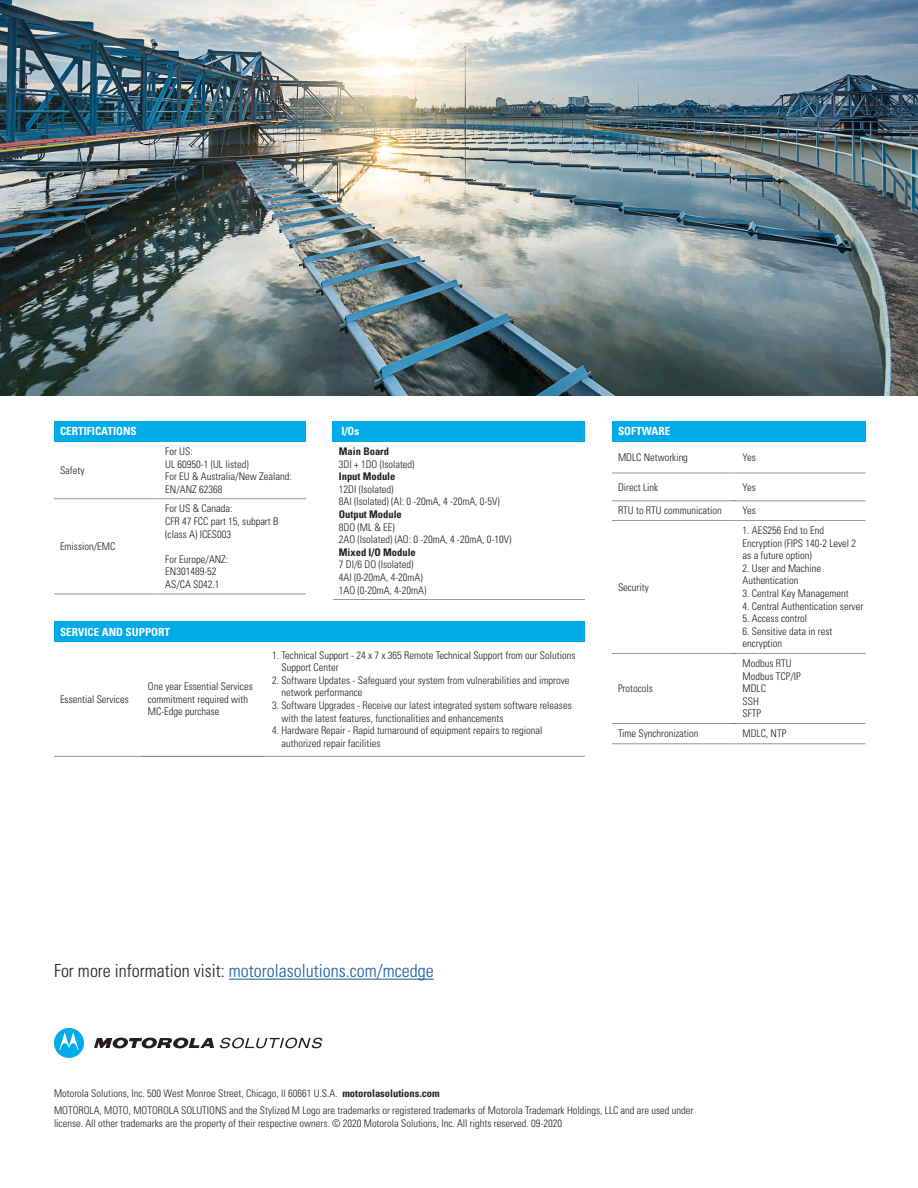
<style>
.page{position:relative;width:918px;height:1188px;background:#fff}
.page>*{position:absolute;margin:0;border:0;box-sizing:border-box;transform-origin:0 0}
.t1{font:300 condensed 18px "Univers LT Std";color:#175d9e}
.t2{font:700 condensed 11.25px "Univers LT Std";color:#fff}
.t3{font:300 condensed 10.5px/13.5px "Univers LT Std";color:#231f20}
.t4{font:300 condensed 10.5px/12.6px "Univers LT Std";color:#211e1e}
.t5{font:300 condensed 10.5px/12.6px "Univers LT Std";color:#201d1e}
.t6{font:700 condensed 10.5px "Univers LT Std";color:#211e1e}
.s1{color:#211e1e}
.s2{color:#231f20}
.s3{font-weight:700}
</style>
<div class="page">
<div style="left:54px;top:621px;width:531px;height:21px;background:#00abe7"></div>
<hr style="left:54px;top:756px;width:87px;height:1px;background:#939598">
<hr style="left:265px;top:756px;width:320px;height:1px;background:#939598">
<hr style="left:141px;top:756px;width:124px;height:1px;background:#767070">
<div style="left:54px;top:421px;width:252px;height:20px;background:#00abe7"></div>
<hr style="left:54px;top:498px;width:105px;height:1px;background:#939598">
<hr style="left:159px;top:498px;width:147px;height:1px;background:#939598">
<hr style="left:54px;top:594px;width:105px;height:1px;background:#939598">
<hr style="left:159px;top:594px;width:147px;height:1px;background:#939598">
<img style="left:0;top:0;width:918px;height:395px">
<svg style="left:94px;top:1038px;width:120px;height:11px"></svg>
<svg style="left:54px;top:1028px;width:30px;height:30px"></svg>
<svg style="left:220px;top:1038px;width:102px;height:10px"></svg>
<hr style="left:229px;top:979px;width:205px;height:1px;background:#175d9e">
<div style="left:333px;top:421px;width:252px;height:20px;background:#00abe7"></div>
<hr style="left:333px;top:599px;width:252px;height:1px;background:#939598">
<div style="left:612px;top:421px;width:254px;height:20px;background:#00abe7"></div>
<hr style="left:612px;top:501px;width:119px;height:1px;background:#939598">
<hr style="left:736px;top:501px;width:130px;height:1px;background:#939598">
<hr style="left:612px;top:520px;width:119px;height:1px;background:#939598">
<hr style="left:736px;top:520px;width:130px;height:1px;background:#939598">
<hr style="left:612px;top:653px;width:119px;height:1px;background:#939598">
<hr style="left:736px;top:653px;width:130px;height:1px;background:#939598">
<hr style="left:612px;top:723px;width:119px;height:1px;background:#939598">
<hr style="left:736px;top:723px;width:130px;height:1px;background:#939598">
<hr style="left:612px;top:743px;width:119px;height:1px;background:#939598">
<hr style="left:736px;top:743px;width:130px;height:1px;background:#939598">
<hr style="left:612px;top:473px;width:119px;height:1px;background:#939598">
<hr style="left:736px;top:473px;width:130px;height:1px;background:#939598">
<p class="t2" style="left:60px;top:424px;width:78px">CERTIFICATIONS</p>
<p class="t5" style="left:60px;top:464px;width:26px">Safety</p>
<p class="t5" style="left:60px;top:540px;width:57px">Emission/EMC</p>
<p class="t5" style="left:165px;top:445px;width:29px">For US:</p>
<p class="t5" style="left:165px;top:458px;width:85px">UL 60950-1 (UL listed)</p>
<p class="t5" style="left:165px;top:470px;width:128px">For EU &amp; Australia/New Zealand:</p>
<p class="t5" style="left:165px;top:483px;width:59px">EN/ANZ 62368</p>
<p class="t5" style="left:165px;top:502px;width:115px">For US &amp; Canada:<br>CFR 47 FCC part 15, subpart B</p>
<p class="t5" style="left:165px;top:528px;width:67px">(class A) ICES003</p>
<p class="t5" style="left:165px;top:553px;width:64px">For Europe/ANZ:</p>
<p class="t5" style="left:165px;top:565px;width:53px">EN301489-52</p>
<p class="t5" style="left:165px;top:578px;width:56px">AS/CA S042.1</p>
<p class="t2" style="left:60px;top:625px;width:112px">SERVICE AND SUPPORT</p>
<p class="t2" style="left:341px;top:424px;width:20px">I/Os</p>
<p class="t6" style="left:339px;top:445px;width:52px">Main Board</p>
<p class="t4" style="left:339px;top:458px;width:77px">3DI + 1DO (Isolated)</p>
<p class="t6" style="left:339px;top:470px;width:58px">Input Module</p>
<p class="t4" style="left:339px;top:483px;width:56px">12DI (Isolated)</p>
<p class="t4" style="left:339px;top:495px;width:162px">8AI (Isolated) (AI: 0 -20mA, 4 -20mA, 0-5V)</p>
<p class="t6" style="left:339px;top:508px;width:64px">Output Module</p>
<p class="t4" style="left:339px;top:521px;width:57px">8DO (ML &amp; EE)</p>
<p class="t4" style="left:339px;top:533px;width:174px">2AO (Isolated) (AO: 0 -20mA, 4 -20mA, 0-10V)</p>
<p class="t6" style="left:339px;top:546px;width:78px">Mixed I/O Module</p>
<p class="t4" style="left:339px;top:558px;width:76px">7 DI/6 DO (Isolated)</p>
<p class="t4" style="left:339px;top:571px;width:85px">4AI (0-20mA, 4-20mA)</p>
<p class="t4" style="left:339px;top:584px;width:89px">1AO (0-20mA, 4-20mA)</p>
<p class="t5" style="left:60px;top:693px;width:70px">Essential Services</p>
<p class="t5" style="left:148px;top:680px;width:106px">One year Essential Services commitment required with<br>MC-Edge purchase</p>
<p class="t5" style="left:272px;top:649px;width:305px"><span class="s1">1.</span> Technical Support - 24 x 7 x 365 Remote Technical Support from our Solutions</p>
<p class="t5" style="left:281px;top:661px;width:59px">Support Center</p>
<p class="t3" style="left:272px;top:673px;width:299px"><span class="s1">2.</span> Software Updates - Safeguard your system from vulnerabilities and improve</p>
<p class="t3" style="left:281px;top:686px;width:83px">network performance</p>
<p class="t3" style="left:272px;top:699px;width:301px"><span class="s1">3.</span> Software Upgrades - Receive our latest integrated system software releases</p>
<p class="t3" style="left:281px;top:711px;width:224px">with the latest features, functionalities and enhancements</p>
<p class="t3" style="left:272px;top:724px;width:272px"><span class="s1">4. H</span>ardware Repair - Rapid turnaround of equipment repairs to regional</p>
<p class="t3" style="left:281px;top:736px;width:101px">authorized repair facilities</p>
<p class="t2" style="left:618px;top:424px;width:54px">SOFTWARE</p>
<p class="t4" style="left:618px;top:451px;width:71px">MDLC Networking</p>
<p class="t4" style="left:743px;top:451px;width:15px">Yes</p>
<p class="t4" style="left:618px;top:481px;width:42px">Direct Link</p>
<p class="t4" style="left:743px;top:481px;width:15px">Yes</p>
<p class="t4" style="left:618px;top:504px;width:105px">RTU to RTU communication</p>
<p class="t4" style="left:743px;top:504px;width:15px">Yes</p>
<p class="t4" style="left:618px;top:581px;width:32px">Security</p>
<p class="t4" style="left:618px;top:682px;width:36px">Protocols</p>
<p class="t4" style="left:743px;top:524px;width:115px">1. AES256 End to End<br>Encryption (FIPS 140-2 Level 2 as a future option)</p>
<p class="t4" style="left:743px;top:562px;width:80px">2. User and Machine<br>Authentication</p>
<p class="t4" style="left:743px;top:587px;width:108px">3. Central Key Management</p>
<p class="t4" style="left:743px;top:600px;width:122px">4. Central Authentication server</p>
<p class="t4" style="left:743px;top:612px;width:66px">5. Access control</p>
<p class="t4" style="left:743px;top:625px;width:91px">6. Sensitive data in rest encryption</p>
<p class="t4" style="left:743px;top:657px;width:50px">Modbus RTU</p>
<p class="t4" style="left:743px;top:670px;width:60px">Modbus TCP/IP</p>
<p class="t4" style="left:743px;top:682px;width:25px">MDLC</p>
<p class="t4" style="left:743px;top:695px;width:18px">SSH</p>
<p class="t4" style="left:743px;top:707px;width:20px">SFTP</p>
<p class="t4" style="left:618px;top:727px;width:82px">Time Synchronization</p>
<p class="t4" style="left:743px;top:727px;width:45px">MDLC, NTP</p>
<p class="t1" style="left:54px;top:960px;width:381px"><span class="s2">For more information visit:</span> motorolasolutions.com/mcedge</p>
<p class="t3" style="left:54px;top:1087px;width:387px">Motorola Solutions, Inc. 500 West Monroe Street, Chicago, Il 60661 U.S.A. <span class="s3">motorolasolutions.com</span></p>
<p class="t3" style="left:54px;top:1103px;width:641px">MOTOROLA, MOTO, MOTOROLA SOLUTIONS and the Stylized M Logo are trademarks or registered trademarks of Motorola Trademark Holdings, LLC and are used under license. All other trademarks are the property of their respective owners. © 2020 Motorola Solutions, Inc. All rights reserved. 09-2020</p>
</div>
